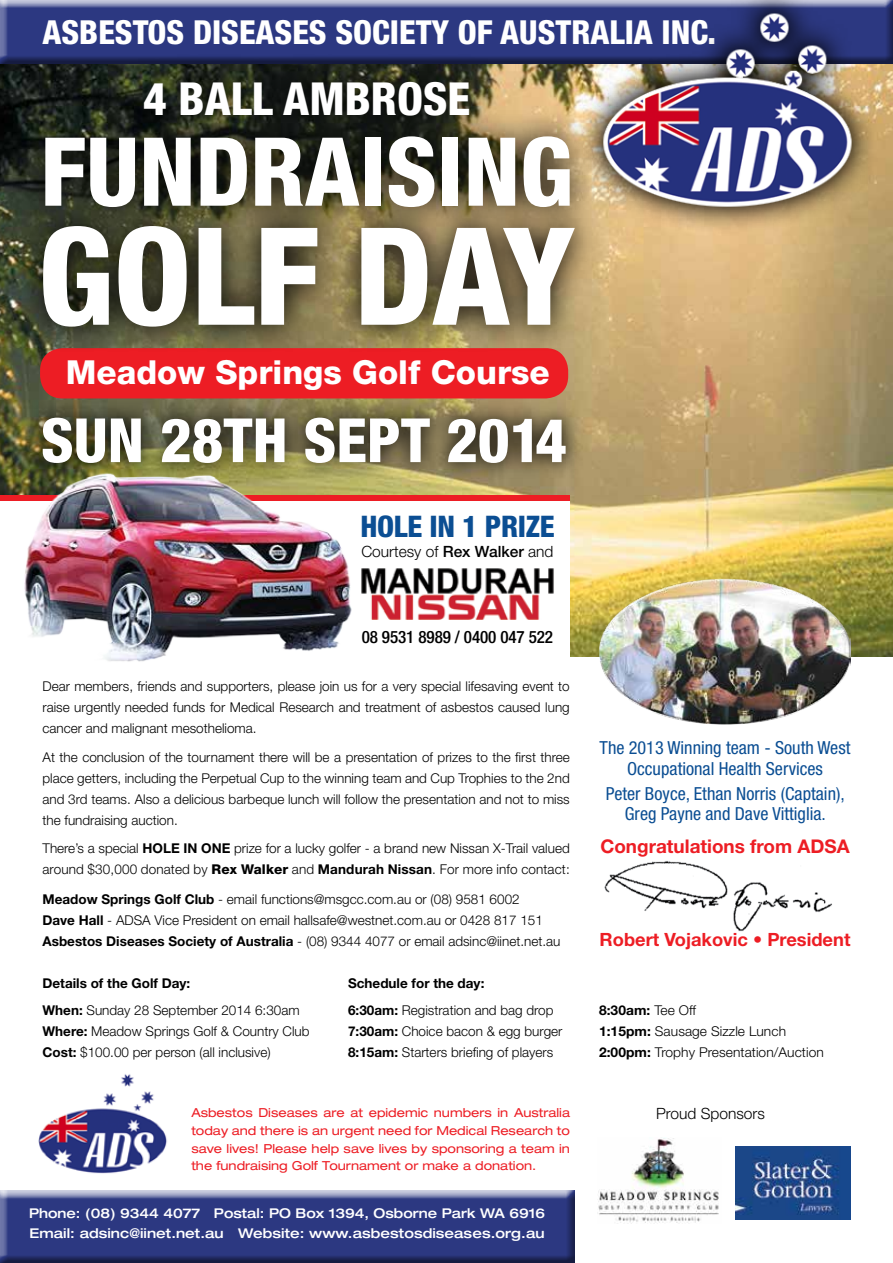
<style>
.page{position:relative;width:893px;height:1263px;background:#fff}
.page>*{position:absolute;margin:0;border:0;box-sizing:border-box;transform-origin:0 0}
.t1{font:800 condensed 135.6px "Helvetica Neue";color:#fff}
.t2{font:800 condensed 95.25px "Helvetica Neue";color:#fff}
.t3{font:800 condensed 61.05px "Helvetica Neue";color:#fff}
.t4{font:800 condensed 45.6px "Helvetica Neue";color:#fff}
.t5{font:800 condensed 33.15px "Helvetica Neue";color:#fff}
.t6{font:800 33.15px "Helvetica Neue";color:#fff}
.t7{font:800 condensed 29.7px "Helvetica Neue";letter-spacing:-.01em;color:#0b4e93}
.t8{font:700 18.9px "Helvetica Neue";color:#ed1d24}
.t9{font:700 18.3px "Helvetica Neue";color:#ed1d24}
.t10{font:condensed 18px/20.7px "Helvetica Neue";color:#0b4e93;text-align:center}
.t11{font:500 condensed 17.1px "Helvetica Neue";letter-spacing:-.005em;color:#000}
.t12{font:300 15.6px "Helvetica Neue";color:#000}
.t13{font:300 13.5px/21px "Helvetica Neue";color:#000}
.t14{font:500 expanded 13.5px/19.6px "Helvetica Neue";letter-spacing:.005em;color:#fff}
.t15{font:700 13.5px/27px "Helvetica Neue";color:#000}
.t16{font:expanded 12.45px/17.5px "Helvetica Neue";color:#ed1d24;text-align:justify}
.s1{font-weight:500}
.s2{font-weight:700}
.s3{font-weight:800}
.s4{font-weight:300}
</style>
<div class="page">
<img style="left:38px;top:1074px;width:129px;height:100px">
<img style="left:604px;top:861px;width:228px;height:71px">
<img style="left:0;top:65px;width:893px;height:591px">
<div style="left:0;top:501px;width:570px;height:161px;background:#fff"></div>
<div style="left:0;top:0;width:893px;height:65px;background:#000;opacity:.5"></div>
<div style="left:40px;top:348px;width:528px;height:50px;background:#ed1d24;border-radius:22px"></div>
<svg style="left:15px;top:54px;width:585px;height:300px;background:#4c4430"></svg>
<svg style="left:25px;top:399px;width:559px;height:83px;background:#6d6545"></svg>
<div style="left:0;top:495px;width:570px;height:6px;background:#ed1d24"></div>
<img style="left:379px;top:568px;width:175px;height:51px">
<div style="left:0;top:1191px;width:575px;height:72px;background:#000;opacity:.5"></div>
<img style="left:600px;top:578px;width:250px;height:146px">
<img style="left:597px;top:1138px;width:122px;height:86px">
<img style="left:736px;top:1146px;width:114px;height:74px">
<img style="left:0;top:436px;width:379px;height:226px">
<svg style="left:576px;top:0;width:302px;height:234px;background:#b69e7e"></svg>
<img style="left:583px;top:0;width:286px;height:227px">
<h3 class="t5" style="left:43px;top:11px;width:675px">ASBESTOS DISEASES SOCIETY OF AUSTRALIA INC.</h3>
<h3 class="t4" style="left:143px;top:70px;width:329px">4 BALL AMBROSE</h3>
<h2 class="t2" style="left:40px;top:113px;width:534px">FUNDRAISING</h2>
<h1 class="t1" style="left:38px;top:193px;width:538px">GOLF DAY</h1>
<h3 class="t6" style="left:66px;top:352px;width:485px">Meadow Springs Golf Course</h3>
<h3 class="t3" style="left:41px;top:403px;width:527px">SUN 28TH SEPT 2014</h3>
<h3 class="t7" style="left:360px;top:508px;width:196px">HOLE IN 1 PRIZE</h3>
<p class="t12" style="left:361px;top:542px;width:194px">Courtesy of <span class="s1">Rex Walker</span> and</p>
<p class="t11" style="left:362px;top:627px;width:193px">08 9531 8989 / 0400 047 522</p>
<p class="t13" style="left:43px;top:675px;width:529px;text-align:justify">Dear members, friends and supporters, please join us for a very special lifesaving event to raise urgently needed funds for Medical Research and treatment of asbestos caused lung cancer and malignant mesothelioma.</p>
<p class="t13" style="left:43px;top:746px;width:529px;text-align:justify">At the conclusion of the tournament there will be a presentation of prizes to the first three place getters, including the Perpetual Cup to the winning team and Cup Trophies to the 2nd and 3rd teams. Also a delicious barbeque lunch will follow the presentation and not to miss the fundraising auction.</p>
<p class="t13" style="left:43px;top:837px;width:529px">There’s a special <span class="s2">HOLE IN ONE</span> prize for a lucky golfer - a brand new Nissan X-Trail valued around $30,000 donated by <span class="s3">Rex Walker</span> and <span class="s2">Mandurah Nissan</span>. For more info contact:</p>
<p class="t13" style="left:43px;top:888px;width:519px"><span class="s2">Meadow Springs Golf Club</span> - email functions@msgcc.com.au or (08) 9581 6002<br><span class="s2">Dave Hall</span> - ADSA Vice President on email hallsafe@westnet.com.au or 0428 817 151<br><span class="s2">Asbestos Diseases Society of Australia</span> - (08) 9344 4077 or email adsinc@iinet.net.au</p>
<p class="t13" style="left:43px;top:969px;width:259px;line-height:27px"><span class="s2">Details of the Golf Day:<br>When:</span> Sunday 28 September 2014 6:30am</p>
<p class="t13" style="left:43px;top:1020px;width:269px"><span class="s2">Where:</span> Meadow Springs Golf &amp; Country Club<br><span class="s2">Cost:</span> $100.00 per person (all inclusive)</p>
<p class="t15" style="left:348px;top:969px;width:207px">Schedule for the day:<br>6:30am: <span class="s4">Registration and bag drop</span></p>
<p class="t13" style="left:348px;top:1021px;width:216px"><span class="s2">7:30am:</span> Choice bacon &amp; egg burger<br><span class="s2">8:15am:</span> Starters briefing of players</p>
<p class="t16" style="left:191px;top:1104px;width:380px">Asbestos Diseases are at epidemic numbers in Australia today and there is an urgent need for Medical Research to save lives! Please help save lives by sponsoring a team in the fundraising Golf Tournament or make a donation.</p>
<p class="t14" style="left:29px;top:1203px;width:517px">Phone: (08) 9344 4077 Postal: PO Box 1394, Osborne Park WA 6916<br>Email: adsinc@iinet.net.au Website: www.asbestosdiseases.org.au</p>
<h3 class="t10" style="left:600px;top:737px;width:252px">The 2013 Winning team - South West<br>Occupational Health Services</h3>
<h3 class="t10" style="left:606px;top:783px;width:240px">Peter Boyce, Ethan Norris (Captain),<br>Greg Payne and Dave Vittiglia.</h3>
<h3 class="t8" style="left:600px;top:834px;width:251px">Congratulations from ADSA</h3>
<h3 class="t9" style="left:600px;top:928px;width:252px">Robert Vojakovic • President</h3>
<p class="t13" style="left:599px;top:1000px;width:226px"><span class="s2">8:30am:</span> Tee Off<br><span class="s2">1:15pm:</span> Sausage Sizzle Lunch<br><span class="s2">2:00pm:</span> Trophy Presentation/Auction</p>
<p class="t12" style="left:656px;top:1104px;width:110px">Proud Sponsors</p>
</div>
